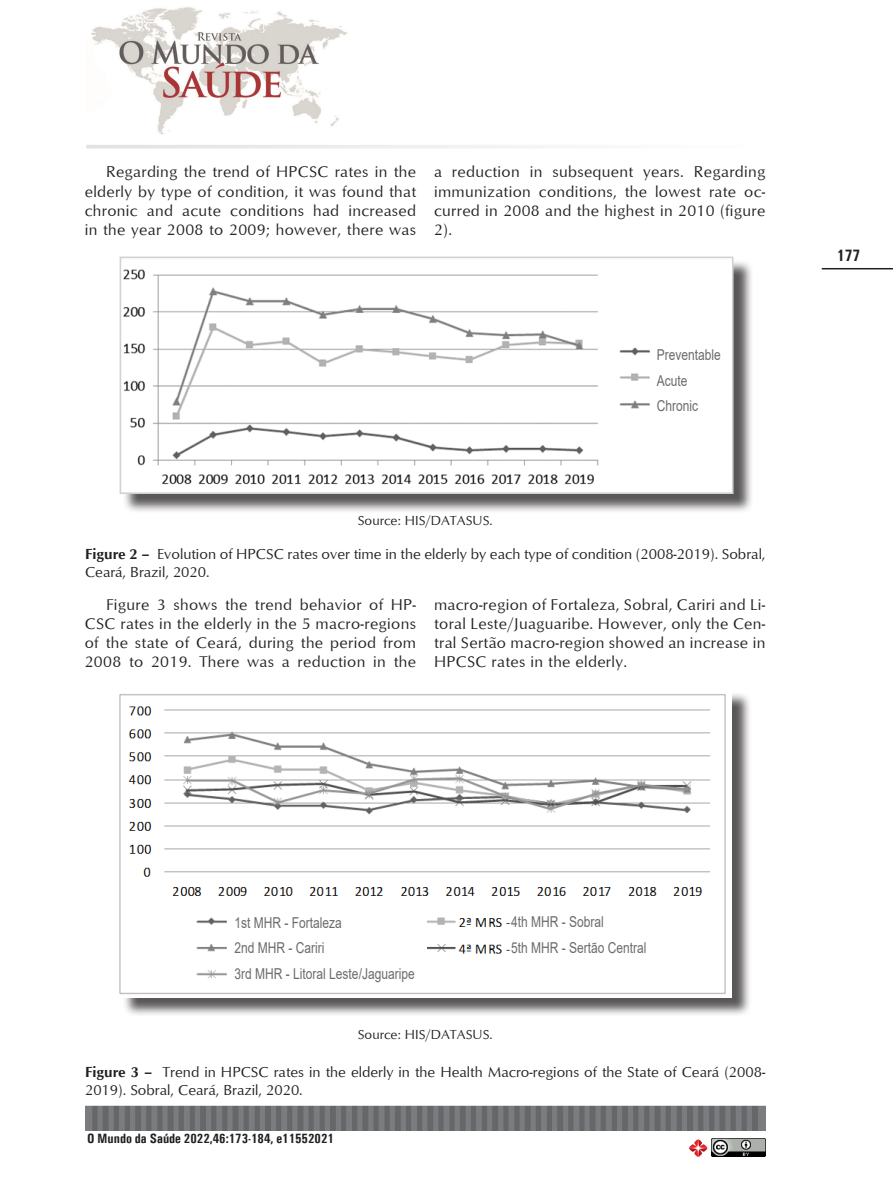
<style>
.page{position:relative;width:893px;height:1191px;background:#fff}
.page>*{position:absolute;margin:0;border:0;box-sizing:border-box;transform-origin:0 0}
.Titulo_sumario{font:700 16.5px "Univers Condensed";color:#231f20}
.Corpo_do_artigo{font:16.05px/19.2px "Optimum";letter-spacing:.02em;color:#231f20;text-align:justify}
.Tabela__figura_texto{font:15px/18px "Optimum";color:#231f20}
.DOI{font:15px "Arial";color:#6b6a6d;scale:.8 1}
.Tabela__figura_texto-2{font:13.5px "Optimum";color:#231f20}
.Lateral_O_mundo_da_s{font:700 13.5px "Univers Condensed";color:#231f20}
.s1{font-weight:700}
</style>
<div class="page">
<hr style="left:822px;top:268px;width:71px;height:1px;background:#231f20">
<img style="left:85px;top:1106px;width:680px;height:24px">
<img style="left:91px;top:7px;width:256px;height:128px">
<img style="left:712px;top:1138px;width:53px;height:19px">
<img style="left:689px;top:1139px;width:19px;height:18px">
<div style="left:122px;top:691px;width:630px;height:326px;background:#231f20;opacity:.75"></div>
<img style="left:120px;top:691px;width:612px;height:306px">
<div style="left:122px;top:259px;width:631px;height:255px;background:#231f20;opacity:.75"></div>
<img style="left:123px;top:259px;width:607px;height:232px">
<div style="left:120px;top:256px;width:613px;height:238px;border:2px solid #d1d2d4"></div>
<div style="left:651px;top:343px;width:72px;height:71px;background:#fff"></div>
<svg style="left:86px;top:145px;width:438px;height:4px;fill:#eee"></svg>
<div style="left:228px;top:914px;width:199px;height:72px;background:#fff"></div>
<div style="left:514px;top:912px;width:200px;height:74px;background:#fff"></div>
<p class="Corpo_do_artigo" style="left:85px;top:162px;width:333px;text-indent:21px">Regarding the trend of HPCSC rates in the elderly by type of condition, it was found that chronic and acute conditions had increased in the year 2008 to 2009; however, there was</p>
<p class="Corpo_do_artigo" style="left:434px;top:162px;width:333px">a reduction in subsequent years. Regarding immunization conditions, the lowest rate oc&shy;curred in 2008 and the highest in 2010 (figure 2).</p>
<p class="Tabela__figura_texto-2" style="left:358px;top:512px;width:136px">Source: HIS/DATASUS.</p>
<p class="DOI" style="left:657px;top:344px;width:82px">Preventable</p>
<p class="DOI" style="left:657px;top:371px;width:40px">Acute</p>
<p class="DOI" style="left:657px;top:395px;width:53px">Chronic</p>
<p class="Tabela__figura_texto" style="left:85px;top:544px;width:682px"><span class="s1">Figure 2 –</span> Evolution of HPCSC rates over time in the elderly by each type of condition (2008-2019). Sobral,<br>Ceará, Brazil, 2020.</p>
<p class="Corpo_do_artigo" style="left:85px;top:594px;width:333px;text-indent:21px">Figure 3 shows the trend behavior of HP-CSC rates in the elderly in the 5 macro-regions of the state of Ceará, during the period from 2008 to 2019. There was a reduction in the</p>
<p class="Corpo_do_artigo" style="left:434px;top:594px;width:333px">macro-region of Fortaleza, Sobral, Cariri and Li&shy;toral Leste/Juaguaribe. However, only the Cen&shy;tral Sertão macro-region showed an increase in HPCSC rates in the elderly.</p>
<p class="Titulo_sumario" style="left:837px;top:245px;width:25px">177</p>
<p class="DOI" style="left:235px;top:912px;width:136px">1st MHR - Fortaleza</p>
<p class="DOI" style="left:235px;top:937px;width:114px">2nd MHR - Cariri</p>
<p class="DOI" style="left:235px;top:963px;width:227px">3rd MHR - Litoral Leste/Jaguaripe</p>
<p class="Tabela__figura_texto-2" style="left:358px;top:1026px;width:136px">Source: HIS/DATASUS.</p>
<p class="DOI" style="left:511px;top:911px;width:117px">4th MHR - Sobral</p>
<p class="DOI" style="left:511px;top:937px;width:171px">5th MHR - Sertão Central</p>
<p class="Tabela__figura_texto" style="left:85px;top:1062px;width:682px"><span class="s1">Figure 3 –</span> Trend in HPCSC rates in the elderly in the Health Macro-regions of the State of Ceará (2008-<br>2019). Sobral, Ceará, Brazil, 2020.</p>
<p class="Lateral_O_mundo_da_s" style="left:87px;top:1130px;width:248px">O Mundo da Saúde 2022,46:173-184, e11552021</p>
</div>
